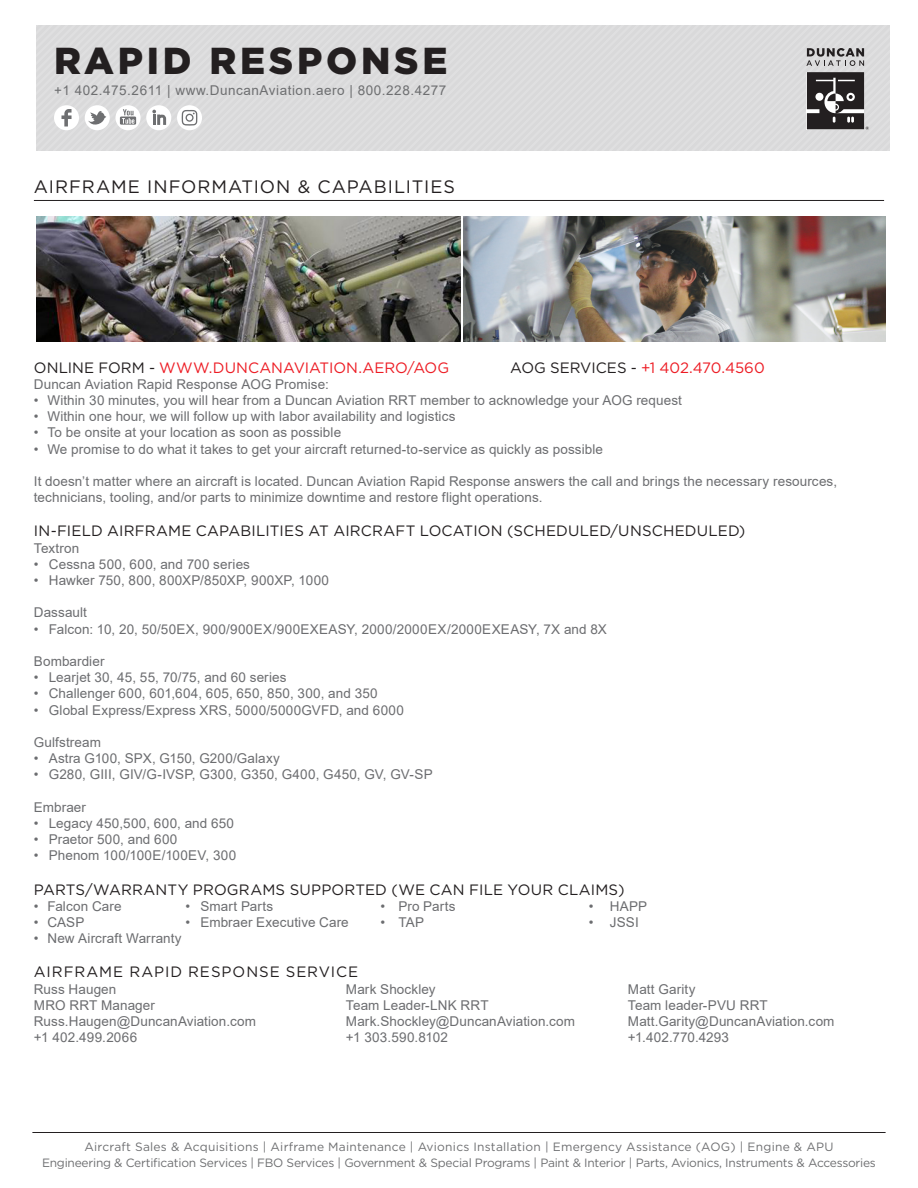
<style>
.page{position:relative;width:918px;height:1188px;background:#fff}
.page>*{position:absolute;margin:0;border:0;box-sizing:border-box;transform-origin:0 0}
.t1{font:900 37.5px "Gotham";letter-spacing:.1em;color:#231f20}
.Capabilities_Title{font:18px "Gotham";letter-spacing:.055em;color:#231f20}
.t2{font:15px "Gotham";letter-spacing:.015em;color:#231f20}
.t3{font:15px "Gotham";color:#ed1c24}
.t4{font:15px "Gotham";letter-spacing:.065em;color:#231f20}
.t5{font:13.5px/16.2px "Arial";letter-spacing:.01em;color:#6c6d70}
.t6{font:13.5px "Arial";letter-spacing:.04em;color:#6e6f71}
.t7{font:12px/16.5px "Gotham";letter-spacing:-.02em;color:#6e6f71;text-align:center}
.s1{color:#231f20}
</style>
<div class="page">
<hr style="left:32px;top:1132px;width:854px;height:1px;background:#231f20">
<div style="left:36px;top:25px;width:854px;height:126px;background:#dadadb"></div>
<hr style="left:34px;top:200px;width:850px;height:1px;background:#231f20">
<img style="left:36px;top:216px;width:425px;height:125px">
<img style="left:464px;top:216px;width:421px;height:125px">
<h1 class="t1" style="left:54px;top:35px;width:395px">RAPID RESPONSE</h1>
<p class="t6" style="left:54px;top:81px;width:394px">+1 402.475.2611 | www.DuncanAviation.aero | 800.228.4277</p>
<p class="Capabilities_Title" style="left:34px;top:175px;width:423px">AIRFRAME INFORMATION &amp; CAPABILITIES</p>
<p class="t3" style="left:34px;top:358px;width:417px"><span class="s1">ONLINE FORM -</span> WWW.DUNCANAVIATION.AERO/AOG</p>
<p class="t3" style="left:510px;top:358px;width:256px"><span class="s1">AOG SERVICES -</span> +1 402.470.4560</p>
<p class="t5" style="left:34px;top:376px;width:296px">Duncan Aviation Rapid Response AOG Promise:</p>
<p class="t5" style="left:34px;top:392px;width:650px">• Within 30 minutes, you will hear from a Duncan Aviation RRT member to acknowledge your AOG request</p>
<p class="t5" style="left:34px;top:408px;width:423px">• Within one hour, we will follow up with labor availability and logistics</p>
<p class="t5" style="left:34px;top:424px;width:309px">• To be onsite at your location as soon as possible</p>
<p class="t5" style="left:34px;top:441px;width:571px">• We promise to do what it takes to get your aircraft returned-to-service as quickly as possible</p>
<p class="t5" style="left:34px;top:473px;width:805px">It doesn’t matter where an aircraft is located. Duncan Aviation Rapid Response answers the call and brings the necessary resources, technicians, tooling, and/or parts to minimize downtime and restore flight operations.</p>
<p class="t2" style="left:34px;top:521px;width:713px">IN-FIELD AIRFRAME CAPABILITIES AT AIRCRAFT LOCATION (SCHEDULED/UNSCHEDULED)</p>
<p class="t5" style="left:34px;top:540px;width:47px">Textron</p>
<p class="t5" style="left:34px;top:556px;width:218px">• Cessna 500, 600, and 700 series</p>
<p class="t5" style="left:34px;top:572px;width:297px">• Hawker 750, 800, 800XP/850XP, 900XP, 1000</p>
<p class="t5" style="left:34px;top:604px;width:55px">Dassault</p>
<p class="t5" style="left:34px;top:621px;width:575px">• Falcon: 10, 20, 50/50EX, 900/900EX/900EXEASY, 2000/2000EX/2000EXEASY, 7X and 8X</p>
<p class="t5" style="left:34px;top:653px;width:72px">Bombardier</p>
<p class="t5" style="left:34px;top:669px;width:254px">• Learjet 30, 45, 55, 70/75, and 60 series</p>
<p class="t5" style="left:34px;top:685px;width:345px">• Challenger 600, 601,604, 605, 650, 850, 300, and 350</p>
<p class="t5" style="left:34px;top:702px;width:372px">• Global Express/Express XRS, 5000/5000GVFD, and 6000</p>
<p class="t5" style="left:34px;top:734px;width:69px">Gulfstream</p>
<p class="t5" style="left:34px;top:750px;width:248px">• Astra G100, SPX, G150, G200/Galaxy</p>
<p class="t5" style="left:34px;top:766px;width:400px">• G280, GIII, GIV/G-IVSP, G300, G350, G400, G450, GV, GV-SP</p>
<p class="t5" style="left:34px;top:799px;width:54px">Embraer</p>
<p class="t5" style="left:34px;top:815px;width:202px">• Legacy 450,500, 600, and 650</p>
<p class="t5" style="left:34px;top:831px;width:145px">• Praetor 500, and 600</p>
<p class="t5" style="left:34px;top:847px;width:204px">• Phenom 100/100E/100EV, 300</p>
<p class="t2" style="left:34px;top:880px;width:592px">PARTS/WARRANTY PROGRAMS SUPPORTED (WE CAN FILE YOUR CLAIMS)</p>
<p class="t5" style="left:34px;top:898px;width:89px">• Falcon Care</p>
<p class="t5" style="left:185px;top:898px;width:89px">• Smart Parts</p>
<p class="t5" style="left:380px;top:898px;width:77px">• Pro Parts</p>
<p class="t5" style="left:589px;top:898px;width:60px">• HAPP</p>
<p class="t5" style="left:34px;top:914px;width:52px">• CASP</p>
<p class="t5" style="left:185px;top:914px;width:165px">• Embraer Executive Care</p>
<p class="t5" style="left:380px;top:914px;width:45px">• TAP</p>
<p class="t5" style="left:589px;top:914px;width:51px">• JSSI</p>
<p class="t5" style="left:34px;top:930px;width:149px">• New Aircraft Warranty</p>
<p class="t4" style="left:34px;top:962px;width:326px">AIRFRAME RAPID RESPONSE SERVICE</p>
<p class="t5" style="left:34px;top:981px;width:84px">Russ Haugen</p>
<p class="t5" style="left:346px;top:981px;width:91px">Mark Shockley</p>
<p class="t5" style="left:628px;top:981px;width:69px">Matt Garity</p>
<p class="t5" style="left:34px;top:997px;width:123px">MRO RRT Manager</p>
<p class="t5" style="left:346px;top:997px;width:144px">Team Leader-LNK RRT</p>
<p class="t5" style="left:628px;top:997px;width:141px">Team leader-PVU RRT</p>
<p class="t5" style="left:34px;top:1013px;width:224px">Russ.Haugen@DuncanAviation.com</p>
<p class="t5" style="left:346px;top:1013px;width:231px">Mark.Shockley@DuncanAviation.com</p>
<p class="t5" style="left:628px;top:1013px;width:208px">Matt.Garity@DuncanAviation.com</p>
<p class="t5" style="left:34px;top:1029px;width:105px">+1 402.499.2066</p>
<p class="t5" style="left:346px;top:1029px;width:104px">+1 303.590.8102</p>
<p class="t5" style="left:628px;top:1029px;width:103px">+1.402.770.4293</p>
<p class="t7" style="left:42px;top:1138px;width:835px">Aircraft Sales &amp; Acquisitions | Airframe Maintenance | Avionics Installation | Emergency Assistance (AOG) | Engine &amp; APU<br>Engineering &amp; Certification Services | FBO Services | Government &amp; Special Programs | Paint &amp; Interior | Parts, Avionics, Instruments &amp; Accessories</p>
</div>
